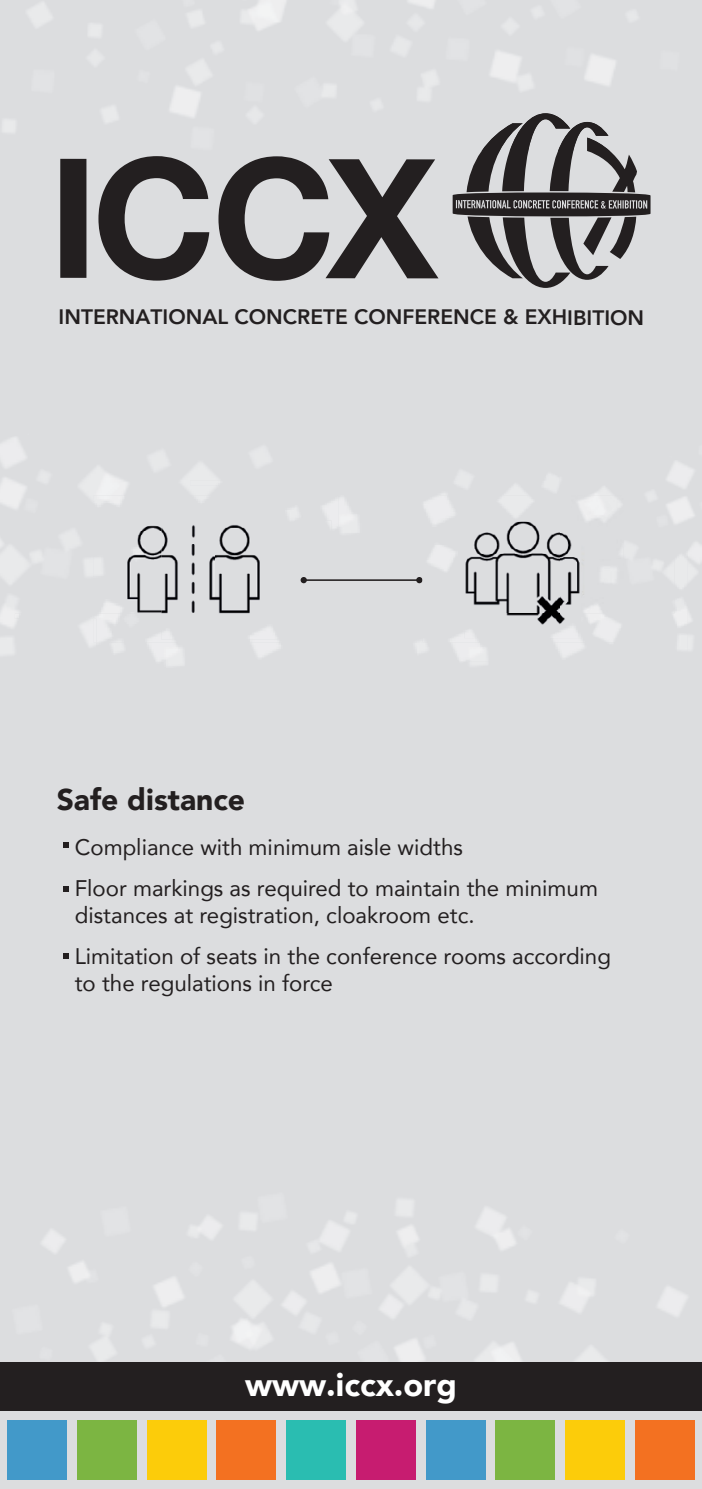
<style>
.page{position:relative;width:702px;height:1489px;background:#fff}
.page>*{position:absolute;margin:0;border:0;box-sizing:border-box;transform-origin:0 0}
.t1{font:900 32.5px "Avenir";color:#fff}
.t2{font:900 30px "Avenir";color:#231f20}
.t3{font:22.5px/41.2px "Avenir";color:#231f20}
.t4{font:800 21px "Avenir";color:#231f20}
</style>
<div class="page">
<div style="left:0;top:0;width:702px;height:1488px;background:#dcdddf"></div>
<svg style="left:218px;top:156px;width:220px;height:125px"></svg>
<svg style="left:98px;top:156px;width:111px;height:124px"></svg>
<div style="left:60px;top:159px;width:26px;height:119px;background:#231f20"></div>
<svg style="left:452px;top:151px;width:198px;height:137px"></svg>
<div style="left:0;top:1361px;width:702px;height:49px;background:#231f20"></div>
<div style="left:356px;top:1420px;width:59px;height:59px;background:#c71c70"></div>
<div style="left:77px;top:1420px;width:59px;height:59px;background:#7cb542"></div>
<div style="left:217px;top:1420px;width:59px;height:59px;background:#f37121"></div>
<div style="left:286px;top:1420px;width:59px;height:59px;background:#2abdb1"></div>
<div style="left:8px;top:1420px;width:59px;height:59px;background:#4299c9"></div>
<div style="left:147px;top:1420px;width:59px;height:59px;background:#fccc0a"></div>
<div style="left:495px;top:1420px;width:60px;height:59px;background:#7cb542"></div>
<div style="left:635px;top:1420px;width:59px;height:59px;background:#f37121"></div>
<div style="left:426px;top:1420px;width:59px;height:59px;background:#4299c9"></div>
<div style="left:565px;top:1420px;width:59px;height:59px;background:#fccc0a"></div>
<img style="left:3px;top:0;width:633px;height:136px">
<img style="left:481px;top:123px;width:28px;height:28px">
<img style="left:509px;top:113px;width:61px;height:38px">
<img style="left:558px;top:122px;width:50px;height:29px">
<img style="left:587px;top:137px;width:23px;height:14px">
<img style="left:42px;top:1200px;width:645px;height:161px">
<svg style="left:63px;top:842px;width:6px;height:5px"></svg>
<svg style="left:63px;top:886px;width:6px;height:6px"></svg>
<svg style="left:63px;top:953px;width:6px;height:5px"></svg>
<img style="left:0;top:438px;width:306px;height:216px">
<img style="left:15px;top:613px;width:291px;height:53px">
<img style="left:294px;top:438px;width:12px;height:43px">
<img style="left:190px;top:481px;width:148px;height:63px">
<img style="left:593px;top:462px;width:109px;height:187px">
<img style="left:415px;top:527px;width:272px;height:134px">
<img style="left:415px;top:544px;width:7px;height:69px">
<img style="left:338px;top:498px;width:20px;height:35px">
<img style="left:415px;top:473px;width:144px;height:71px">
<hr style="left:304px;top:579px;width:115px;height:2px;background:#231f20">
<div style="left:300px;top:577px;width:7px;height:6px;background:#231f20;border-radius:50%"></div>
<img style="left:271px;top:544px;width:23px;height:69px">
<img style="left:93px;top:495px;width:178px;height:118px">
<img style="left:93px;top:613px;width:201px;height:29px">
<img style="left:271px;top:495px;width:23px;height:49px">
<img style="left:190px;top:545px;width:24px;height:83px">
<img style="left:422px;top:495px;width:201px;height:147px">
<svg style="left:416px;top:577px;width:7px;height:6px"></svg>
<p class="t4" style="left:59px;top:300px;width:587px">INTERNATIONAL CONCRETE CONFERENCE &amp; EXHIBITION</p>
<h2 class="t2" style="left:57px;top:773px;width:190px">Safe distance</h2>
<p class="t3" style="left:75px;top:825px;width:524px">Compliance with minimum aisle widths<br>Floor markings as required to maintain the minimum</p>
<p class="t3" style="left:75px;top:893px;width:537px">distances at registration, cloakroom etc.<br>Limitation of seats in the conference rooms according</p>
<p class="t3" style="left:75px;top:961px;width:260px">to the regulations in force</p>
<h1 class="t1" style="left:245px;top:1356px;width:213px">www.iccx.org</h1>
</div>
